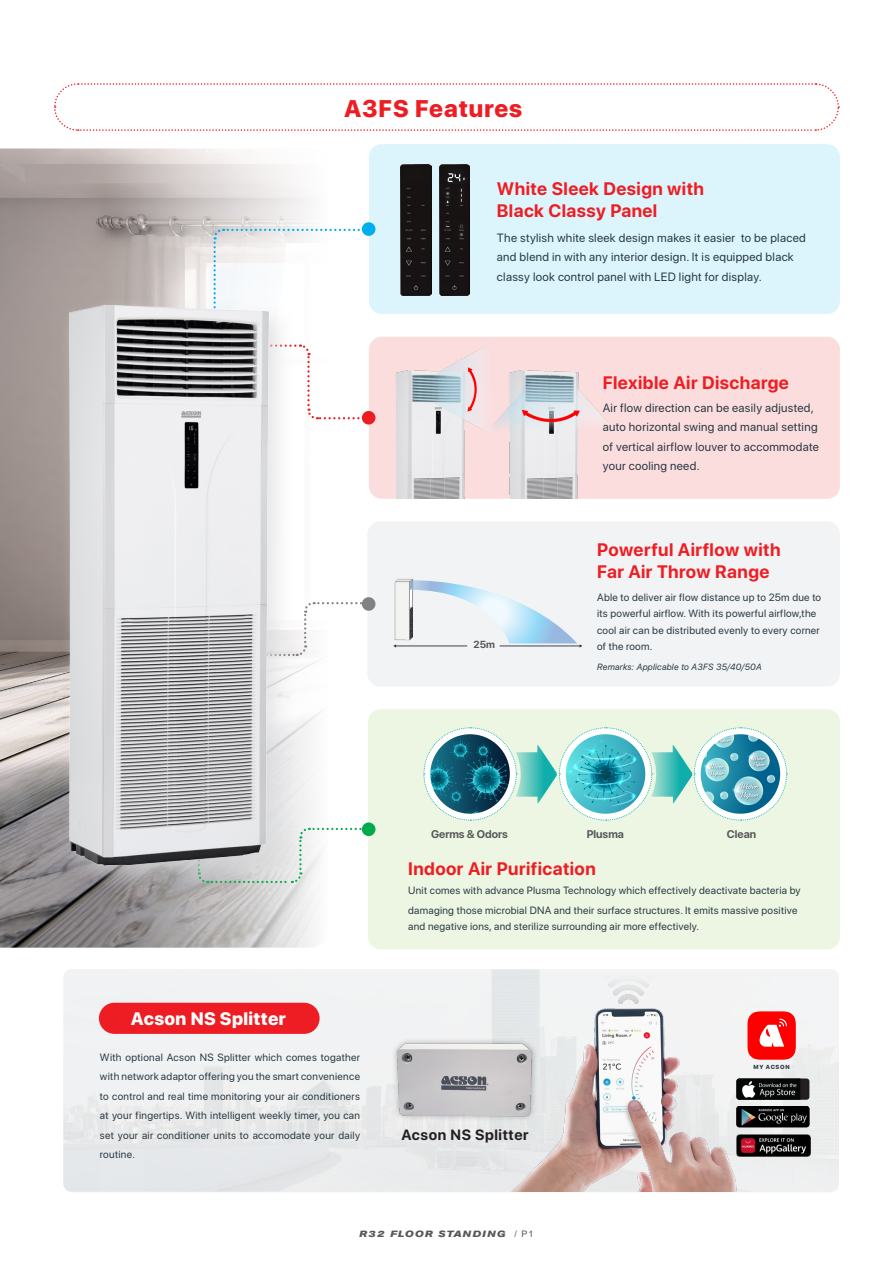
<style>
.page{position:relative;width:893px;height:1263px;background:#fff}
.page>*{position:absolute;margin:0;border:0;box-sizing:border-box;transform-origin:0 0}
.t1{font:800 24px "SF Pro Display";letter-spacing:.04em;color:#ee1d23}
.t2{font:700 18px "SF Pro Display";letter-spacing:.025em;color:#ee1d23}
.t3{font:800 18px "SF Pro Display";letter-spacing:.02em;color:#fff}
.t4{font:700 14.85px "SF Pro Display";letter-spacing:.04em;color:#231f20}
.t5{font:12px/19.5px "SF Pro Display";letter-spacing:.025em;color:#2a3a44}
.t6{font:700 11.1px "SF Pro Display";color:#57585a}
.t7{font:10.5px/19.5px "SF Pro Display";letter-spacing:.025em;color:#2a3a44}
.t8{font:700 10.2px "SF Pro Display";color:#57585a}
.t9{font:italic 9px "SF Pro Display";letter-spacing:.025em;color:#2a3a44}
.t10{font:italic 700 expanded 9px "Akzidenz Grotesk BE";letter-spacing:.12em;color:#57585a}
.t11{font:800 5.85px "SF Pro Display";letter-spacing:.12em;color:#2a3a44}
.s1{font-family:"Akshar Unicode";font-weight:400;font-style:normal;font-stretch:normal}
</style>
<div class="page">
<img style="left:0;top:148px;width:321px;height:800px">
<img style="left:63px;top:969px;width:776px;height:223px">
<svg style="left:54px;top:83px;width:786px;height:48px"></svg>
<div style="left:369px;top:144px;width:471px;height:170px;background:#dcf5fd;border-radius:13px"></div>
<img style="left:440px;top:165px;width:30px;height:131px">
<div style="left:401px;top:165px;width:30px;height:131px;background:#171313"></div>
<div style="left:448px;top:169px;width:14px;height:15px;background:#191919"></div>
<svg style="left:448px;top:173px;width:12px;height:9px"></svg>
<div style="left:362px;top:222px;width:13px;height:14px;background:#00aeef;border-radius:50%"></div>
<svg style="left:213px;top:227px;width:161px;height:193px"></svg>
<div style="left:369px;top:337px;width:471px;height:162px;background:#fcddde;border-radius:13px"></div>
<img style="left:396px;top:347px;width:212px;height:152px">
<div style="left:362px;top:411px;width:13px;height:14px;background:#ee1d23;border-radius:50%"></div>
<svg style="left:297px;top:601px;width:67px;height:56px"></svg>
<div style="left:367px;top:521px;width:473px;height:165px;background:#f2f3f4;border-radius:13px"></div>
<svg style="left:393px;top:579px;width:189px;height:69px"></svg>
<div style="left:362px;top:597px;width:13px;height:14px;background:#808285;border-radius:50%"></div>
<div style="left:368px;top:709px;width:472px;height:240px;background:#edf6e2;border-radius:13px"></div>
<svg style="left:423px;top:727px;width:364px;height:94px"></svg>
<img style="left:429px;top:733px;width:82px;height:82px;border-radius:41px">
<div style="left:427px;top:731px;width:86px;height:86px;border:3px solid #fff;border-radius:50%"></div>
<img style="left:564px;top:733px;width:83px;height:82px;border-radius:41px">
<div style="left:563px;top:731px;width:85px;height:86px;border:3px solid #fff;border-radius:50%"></div>
<img style="left:699px;top:733px;width:83px;height:82px;border-radius:41px">
<div style="left:698px;top:731px;width:85px;height:86px;border:3px solid #fff;border-radius:50%"></div>
<svg style="left:296px;top:826px;width:73px;height:58px"></svg>
<div style="left:362px;top:822px;width:13px;height:14px;background:#00ab4e;border-radius:50%"></div>
<img style="left:492px;top:972px;width:301px;height:219px">
<div style="left:391px;top:1037px;width:147px;height:85px;background:#e6e8e8"></div>
<img style="left:395px;top:1022px;width:140px;height:110px">
<div style="left:736px;top:1078px;width:73px;height:22px;background:#231f20;border-radius:3px"></div>
<img style="left:736px;top:1078px;width:64px;height:22px">
<img style="left:736px;top:1106px;width:73px;height:21px">
<svg style="left:747px;top:1011px;width:49px;height:49px"></svg>
<img style="left:736px;top:1134px;width:74px;height:22px">
<div style="left:99px;top:1003px;width:221px;height:31px;background:#ee1d23;border-radius:16px"></div>
<div style="left:59px;top:295px;width:237px;height:597px;background:#dcdddf;opacity:.72"></div>
<img style="left:0;top:290px;width:297px;height:587px">
<p class="t1" style="left:344px;top:95px;width:180px">A3FS Features</p>
<p class="t2" style="left:497px;top:178px;width:209px">White Sleek Design with</p>
<p class="t2" style="left:497px;top:200px;width:162px">Black Classy Panel</p>
<p class="t5" style="left:497px;top:228px;width:310px">The stylish white sleek design makes it easier to be placed and blend in with any interior design. It is equipped black classy look control panel with LED light for display.</p>
<p class="t8" style="left:474px;top:639px;width:23px">25m</p>
<p class="t2" style="left:603px;top:372px;width:188px">Flexible Air Discharge</p>
<p class="t5" style="left:603px;top:397px;width:218px">Air flow direction can be easily adjusted, auto horizontal swing and manual setting of vertical airflow louver to accommodate your cooling need.</p>
<p class="t2" style="left:597px;top:539px;width:185px">Powerful Airflow with</p>
<p class="t2" style="left:597px;top:561px;width:174px">Far Air Throw Range</p>
<p class="t7" style="left:597px;top:589px;width:226px;line-height:16.5px">Able to deliver air flow distance up to 25m due to its powerful airflow. With its powerful airflow,the cool air can be distributed evenly to every corner of the room.</p>
<p class="t9" style="left:597px;top:661px;width:166px">Remarks: Applicable to A3FS 35/40/50A</p>
<p class="t3" style="left:131px;top:1009px;width:156px">Acson NS Splitter</p>
<p class="t7" style="left:100px;top:1047px;width:262px;text-align:justify">With optional Acson NS Splitter which comes togather with network adaptor offering you the smart convenience to control and real time monitoring your air conditioners at your fingertips. With intelligent weekly timer, you can set your air conditioner units to accomodate your daily routine.</p>
<p class="t6" style="left:431px;top:828px;width:78px">Germs &amp; Odors</p>
<p class="t6" style="left:587px;top:828px;width:39px">Plusma</p>
<p class="t6" style="left:727px;top:828px;width:31px">Clean</p>
<p class="t2" style="left:408px;top:858px;width:189px">Indoor Air Purification</p>
<p class="t7" style="left:408px;top:881px;width:394px">Unit comes with advance Plusma Technology which effectively deactivate bacteria by damaging those microbial DNA and their surface structures. It emits massive positive</p>
<p class="t7" style="left:408px;top:917px;width:292px">and negative ions, and sterilize surrounding air more effectively.</p>
<p class="t4" style="left:401px;top:1126px;width:129px">Acson NS Splitter</p>
<p class="t11" style="left:753px;top:1064px;width:38px">MY ACSON</p>
<p class="t10" style="left:360px;top:1228px;width:175px">R32 FLOOR STANDING <span class="s1">/ P1</span></p>
</div>
